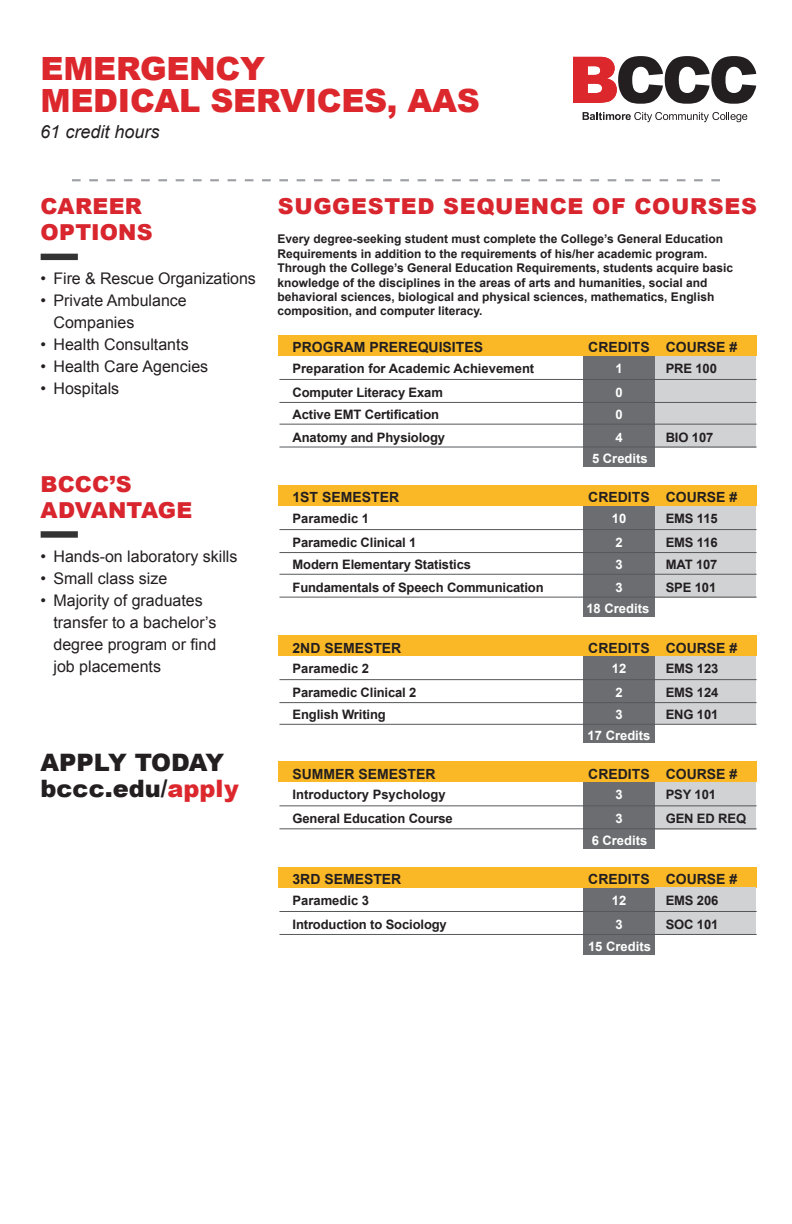
<style>
.page{position:relative;width:792px;height:1224px;background:#fff}
.page>*{position:absolute;margin:0;border:0;box-sizing:border-box;transform-origin:0 0}
.t1{font:900 32px "Arial";letter-spacing:-.01em;color:#dc272d}
.t2{font:900 24px "Arial";color:#231f20}
.t3{font:900 22px "Arial";letter-spacing:.025em;color:#d8252e}
.t4{font:900 22px "Arial";letter-spacing:-.01em;color:#d8252e}
.text{font:italic 18px "Arial";color:#231f20}
.t5{font:16px/22px "Arial";color:#231f20}
.Small_heading_white{font:700 14px "Arial";color:#231f20}
.t6{font:700 13px "Arial";letter-spacing:-.01em;color:#231f20}
.Main_text_black{font:700 13px "Arial";color:#fff}
.t7{font:700 12px/14.4px "Arial";color:#231f20}
.s1{color:#dc272d}
</style>
<div class="page">
<svg style="left:72px;top:179px;width:648px;height:2px"></svg>
<div style="left:41px;top:254px;width:37px;height:6px;background:#323332"></div>
<div style="left:41px;top:531px;width:37px;height:7px;background:#323332"></div>
<svg style="left:583px;top:112px;width:164px;height:10px"></svg>
<svg style="left:573px;top:56px;width:183px;height:48px"></svg>
<div style="left:655px;top:502px;width:101px;height:95px;background:#d1d2d4"></div>
<div style="left:583px;top:502px;width:72px;height:115px;background:#6c6d70"></div>
<div style="left:278px;top:485px;width:479px;height:21px;background:#fab826"></div>
<hr style="left:279px;top:529px;width:478px;height:1px;background:#57585a">
<hr style="left:279px;top:597px;width:478px;height:1px;background:#57585a">
<hr style="left:279px;top:552px;width:478px;height:1px;background:#57585a">
<hr style="left:279px;top:574px;width:478px;height:1px;background:#57585a">
<div style="left:655px;top:653px;width:101px;height:71px;background:#d1d2d4"></div>
<div style="left:583px;top:653px;width:72px;height:90px;background:#6c6d70"></div>
<div style="left:278px;top:635px;width:479px;height:21px;background:#fab826"></div>
<hr style="left:279px;top:679px;width:478px;height:1px;background:#57585a">
<hr style="left:279px;top:702px;width:478px;height:1px;background:#57585a">
<hr style="left:279px;top:724px;width:478px;height:1px;background:#57585a">
<div style="left:278px;top:761px;width:479px;height:21px;background:#fab826"></div>
<div style="left:655px;top:782px;width:101px;height:47px;background:#d1d2d4"></div>
<div style="left:583px;top:782px;width:72px;height:66px;background:#6c6d70"></div>
<hr style="left:279px;top:805px;width:478px;height:1px;background:#57585a">
<hr style="left:279px;top:828px;width:478px;height:1px;background:#57585a">
<div style="left:278px;top:867px;width:479px;height:21px;background:#fab826"></div>
<div style="left:655px;top:888px;width:101px;height:47px;background:#d1d2d4"></div>
<div style="left:583px;top:888px;width:72px;height:66px;background:#6c6d70"></div>
<hr style="left:279px;top:911px;width:478px;height:1px;background:#57585a">
<hr style="left:279px;top:934px;width:478px;height:1px;background:#57585a">
<div style="left:655px;top:351px;width:101px;height:96px;background:#d1d2d4"></div>
<div style="left:583px;top:350px;width:72px;height:117px;background:#6c6d70"></div>
<div style="left:278px;top:335px;width:479px;height:21px;background:#fab826"></div>
<hr style="left:279px;top:379px;width:478px;height:1px;background:#57585a">
<hr style="left:279px;top:447px;width:478px;height:1px;background:#57585a">
<hr style="left:279px;top:402px;width:478px;height:1px;background:#57585a">
<hr style="left:279px;top:424px;width:478px;height:1px;background:#57585a">
<p class="t1" style="left:41px;top:45px;width:226px">EMERGENCY</p>
<p class="t1" style="left:41px;top:77px;width:441px">MEDICAL SERVICES, AAS</p>
<p class="text" style="left:40px;top:120px;width:121px">61 credit hours</p>
<p class="t3" style="left:41px;top:190px;width:103px">CAREER</p>
<p class="t3" style="left:41px;top:216px;width:114px">OPTIONS</p>
<p class="t5" style="left:41px;top:268px;width:217px">• Fire &amp; Rescue Organizations</p>
<p class="t5" style="left:54px;top:290px;width:135px;text-indent:-13px">• Private Ambulance<br>Companies</p>
<p class="t5" style="left:41px;top:334px;width:150px">• Health Consultants</p>
<p class="t5" style="left:41px;top:356px;width:169px">• Health Care Agencies</p>
<p class="t5" style="left:41px;top:378px;width:80px">• Hospitals</p>
<p class="t3" style="left:41px;top:468px;width:93px">BCCC’S</p>
<p class="t4" style="left:41px;top:494px;width:153px">ADVANTAGE</p>
<p class="t5" style="left:41px;top:546px;width:198px">• Hands-on laboratory skills</p>
<p class="t5" style="left:41px;top:568px;width:128px">• Small class size</p>
<p class="t5" style="left:54px;top:590px;width:165px;text-indent:-13px">• Majority of graduates transfer to a bachelor’s degree program or find job placements</p>
<p class="t2" style="left:41px;top:745px;width:185px">APPLY TODAY</p>
<p class="t2" style="left:41px;top:771px;width:200px">bccc.edu/<span class="s1">apply</span></p>
<p class="t3" style="left:278px;top:190px;width:481px">SUGGESTED SEQUENCE OF COURSES</p>
<p class="t7" style="left:277px;top:232px;width:457px">Every degree-seeking student must complete the College’s General Education Requirements in addition to the requirements of his/her academic program.<br>Through the College’s General Education Requirements, students acquire basic knowledge of the disciplines in the areas of arts and humanities, social and behavioral sciences, biological and physical sciences, mathematics, English composition, and computer literacy.</p>
<p class="Small_heading_white" style="left:293px;top:338px;width:192px">PROGRAM PREREQUISITES</p>
<p class="t6" style="left:293px;top:360px;width:243px">Preparation for Academic Achievement</p>
<p class="Small_heading_white" style="left:588px;top:338px;width:63px">CREDITS</p>
<p class="Main_text_black" style="left:615px;top:360px;width:9px">1</p>
<p class="Small_heading_white" style="left:666px;top:338px;width:73px">COURSE #</p>
<p class="t6" style="left:666px;top:360px;width:53px">PRE 100</p>
<p class="t6" style="left:293px;top:384px;width:152px">Computer Literacy Exam</p>
<p class="t6" style="left:293px;top:406px;width:148px">Active EMT Certification</p>
<p class="t6" style="left:293px;top:429px;width:154px">Anatomy and Physiology</p>
<p class="Small_heading_white" style="left:293px;top:488px;width:108px">1ST SEMESTER</p>
<p class="t6" style="left:293px;top:510px;width:78px">Paramedic 1</p>
<p class="t6" style="left:293px;top:534px;width:125px">Paramedic Clinical 1</p>
<p class="t6" style="left:293px;top:556px;width:180px">Modern Elementary Statistics</p>
<p class="t6" style="left:293px;top:579px;width:253px">Fundamentals of Speech Communication</p>
<p class="Small_heading_white" style="left:293px;top:638px;width:110px">2ND SEMESTER</p>
<p class="t6" style="left:293px;top:660px;width:78px">Paramedic 2</p>
<p class="t6" style="left:293px;top:684px;width:125px">Paramedic Clinical 2</p>
<p class="t6" style="left:293px;top:706px;width:95px">English Writing</p>
<p class="Small_heading_white" style="left:293px;top:765px;width:145px">SUMMER SEMESTER</p>
<p class="t6" style="left:293px;top:786px;width:155px">Introductory Psychology</p>
<p class="t6" style="left:293px;top:810px;width:162px">General Education Course</p>
<p class="Small_heading_white" style="left:293px;top:870px;width:110px">3RD SEMESTER</p>
<p class="t6" style="left:293px;top:892px;width:78px">Paramedic 3</p>
<p class="t6" style="left:293px;top:916px;width:156px">Introduction to Sociology</p>
<p class="Main_text_black" style="left:615px;top:384px;width:9px">0</p>
<p class="Main_text_black" style="left:615px;top:406px;width:9px">0</p>
<p class="Main_text_black" style="left:592px;top:450px;width:57px">5 Credits</p>
<p class="Main_text_black" style="left:615px;top:429px;width:9px">4</p>
<p class="Small_heading_white" style="left:588px;top:488px;width:63px">CREDITS</p>
<p class="Main_text_black" style="left:612px;top:510px;width:16px">10</p>
<p class="Main_text_black" style="left:615px;top:534px;width:9px">2</p>
<p class="Main_text_black" style="left:615px;top:556px;width:9px">3</p>
<p class="Main_text_black" style="left:586px;top:600px;width:64px">18 Credits</p>
<p class="Main_text_black" style="left:615px;top:579px;width:9px">3</p>
<p class="Small_heading_white" style="left:588px;top:638px;width:63px">CREDITS</p>
<p class="Main_text_black" style="left:612px;top:660px;width:16px">12</p>
<p class="Main_text_black" style="left:615px;top:684px;width:9px">2</p>
<p class="Main_text_black" style="left:615px;top:706px;width:9px">3</p>
<p class="Main_text_black" style="left:588px;top:727px;width:64px">17 Credits</p>
<p class="Small_heading_white" style="left:588px;top:765px;width:63px">CREDITS</p>
<p class="Main_text_black" style="left:615px;top:786px;width:9px">3</p>
<p class="Main_text_black" style="left:615px;top:810px;width:9px">3</p>
<p class="Main_text_black" style="left:592px;top:832px;width:57px">6 Credits</p>
<p class="Small_heading_white" style="left:588px;top:870px;width:63px">CREDITS</p>
<p class="Main_text_black" style="left:612px;top:892px;width:16px">12</p>
<p class="Main_text_black" style="left:615px;top:916px;width:9px">3</p>
<p class="Main_text_black" style="left:588px;top:938px;width:64px">15 Credits</p>
<p class="t6" style="left:666px;top:429px;width:49px">BIO 107</p>
<p class="Small_heading_white" style="left:666px;top:488px;width:73px">COURSE #</p>
<p class="t6" style="left:666px;top:510px;width:53px">EMS 115</p>
<p class="t6" style="left:666px;top:534px;width:53px">EMS 116</p>
<p class="t6" style="left:666px;top:556px;width:53px">MAT 107</p>
<p class="t6" style="left:666px;top:579px;width:52px">SPE 101</p>
<p class="Small_heading_white" style="left:666px;top:638px;width:73px">COURSE #</p>
<p class="t6" style="left:666px;top:660px;width:54px">EMS 123</p>
<p class="t6" style="left:666px;top:684px;width:54px">EMS 124</p>
<p class="t6" style="left:666px;top:706px;width:54px">ENG 101</p>
<p class="Small_heading_white" style="left:666px;top:765px;width:73px">COURSE #</p>
<p class="t6" style="left:666px;top:786px;width:52px">PSY 101</p>
<p class="t6" style="left:666px;top:810px;width:82px">GEN ED REQ</p>
<p class="Small_heading_white" style="left:666px;top:870px;width:73px">COURSE #</p>
<p class="t6" style="left:666px;top:892px;width:54px">EMS 206</p>
<p class="t6" style="left:666px;top:916px;width:54px">SOC 101</p>
</div>
